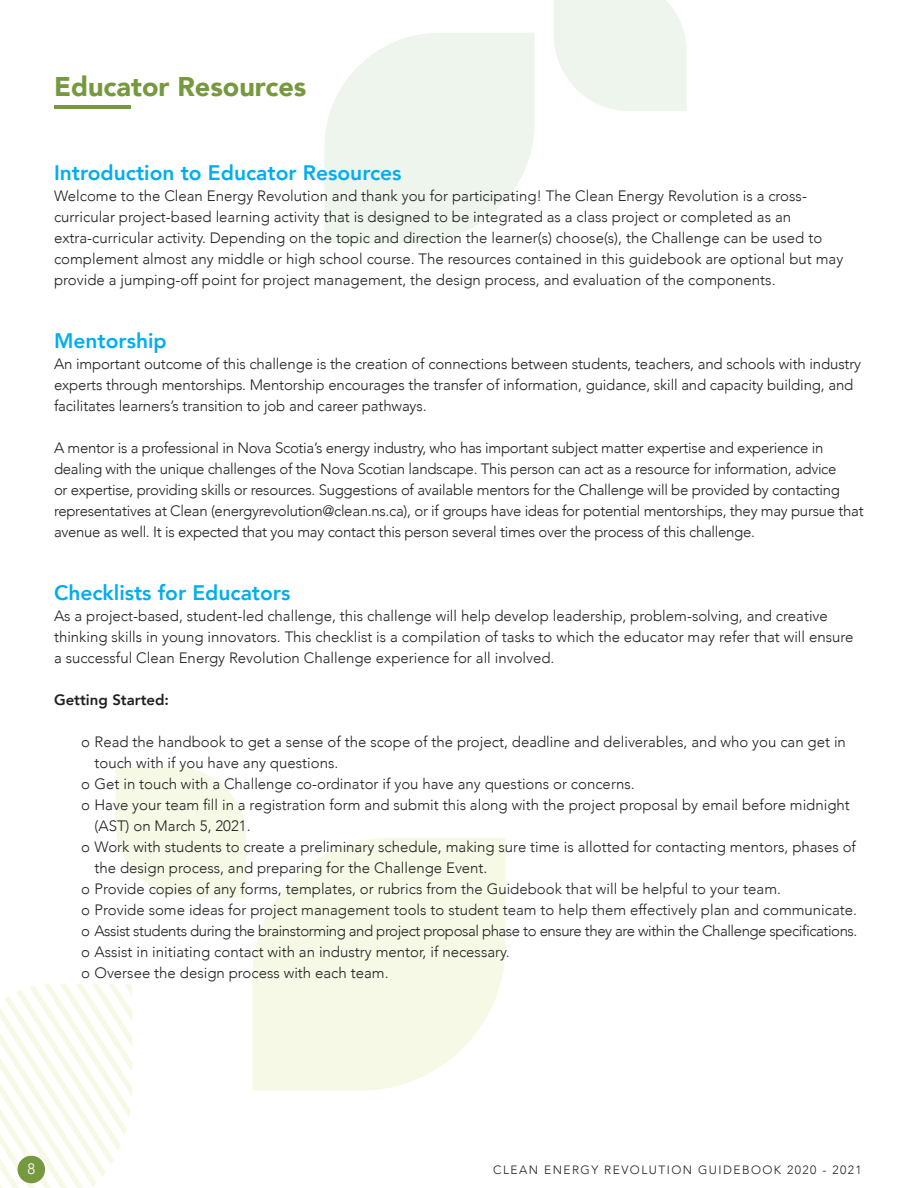
<style>
.page{position:relative;width:918px;height:1188px;background:#fff}
.page>*{position:absolute;margin:0;border:0;box-sizing:border-box;transform-origin:0 0}
.main_title{font:900 27px "Avenir";color:#76993f}
.subtitle{font:800 21px "Avenir";color:#00aeef}
.body{font:300 15px/21px "Avenir";color:#231f20}
.body-2{font:300 15px/21px "Avenir";letter-spacing:-.02em;color:#231f20}
.body-3{font:300 15px "Avenir";letter-spacing:-.03em;color:#231f20}
.body-4{font:800 15px "Avenir";color:#231f20}
.t1{font:300 15px "Avenir";color:#fff}
.t2{font:300 12px "Avenir";letter-spacing:.12em;color:#231f20}
</style>
<div class="page">
<svg style="left:0;top:984px;width:132px;height:204px"></svg>
<svg style="left:252px;top:838px;width:253px;height:253px;background:#f6f9e8"></svg>
<svg style="left:116px;top:767px;width:131px;height:131px;background:#f6f9e8"></svg>
<svg style="left:554px;top:0;width:133px;height:111px;background:#eef6ee"></svg>
<svg style="left:324px;top:33px;width:211px;height:210px;background:#eff6ef"></svg>
<hr style="left:54px;top:105px;width:76px;height:4px;background:#76993f">
<div style="left:18px;top:1156px;width:27px;height:27px;background:#76993f;border-radius:50%"></div>
<p class="main_title" style="left:54px;top:63px;width:254px">Educator Resources</p>
<p class="subtitle" style="left:54px;top:156px;width:349px">Introduction to Educator Resources</p>
<p class="body" style="left:54px;top:185px;width:791px">Welcome to the Clean Energy Revolution and thank you for participating! The Clean Energy Revolution is a cross&shy;curricular project-based learning activity that is designed to be integrated as a class project or completed as an extra-curricular activity. Depending on the topic and direction the learner(s) choose(s), the Challenge can be used to complement almost any middle or high school course. The resources contained in this guidebook are optional but may provide a jumping-off point for project management, the design process, and evaluation of the components.</p>
<p class="subtitle" style="left:54px;top:324px;width:114px">Mentorship</p>
<p class="body" style="left:54px;top:353px;width:809px">An important outcome of this challenge is the creation of connections between students, teachers, and schools with industry experts through mentorships. Mentorship encourages the transfer of information, guidance, skill and capacity building, and facilitates learners’s transition to job and career pathways.</p>
<p class="body-2" style="left:54px;top:437px;width:811px">A mentor is a professional in Nova Scotia’s energy industry, who has important subject matter expertise and experience in dealing with the unique challenges of the Nova Scotian landscape. This person can act as a resource for information, advice<br>or expertise, providing skills or resources. Suggestions of available mentors for the Challenge will be provided by contacting representatives at Clean (energyrevolution@clean.ns.ca), or if groups have ideas for potential mentorships, they may pursue that avenue as well. It is expected that you may contact this person several times over the process of this challenge.</p>
<p class="subtitle" style="left:54px;top:576px;width:238px">Checklists for Educators</p>
<p class="body" style="left:54px;top:605px;width:801px">As a project-based, student-led challenge, this challenge will help develop leadership, problem-solving, and creative thinking skills in young innovators. This checklist is a compilation of tasks to which the educator may refer that will ensure a successful Clean Energy Revolution Challenge experience for all involved.</p>
<p class="body-4" style="left:54px;top:688px;width:117px">Getting Started:</p>
<p class="body" style="left:94px;top:731px;width:753px;text-indent:-14px">o Read the handbook to get a sense of the scope of the project, deadline and deliverables, and who you can get in touch with if you have any questions.</p>
<p class="body" style="left:81px;top:773px;width:555px">o Get in touch with a Challenge co-ordinator if you have any questions or concerns.</p>
<p class="body" style="left:94px;top:794px;width:757px;text-indent:-14px">o Have your team fill in a registration form and submit this along with the project proposal by email before midnight (AST) on March 5, 2021.</p>
<p class="body" style="left:94px;top:836px;width:763px;text-indent:-14px">o Work with students to create a preliminary schedule, making sure time is allotted for contacting mentors, phases of the design process, and preparing for the Challenge Event.</p>
<p class="body" style="left:81px;top:878px;width:702px">o Provide copies of any forms, templates, or rubrics from the Guidebook that will be helpful to your team.</p>
<p class="body" style="left:81px;top:899px;width:778px">o Provide some ideas for project management tools to student team to help them effectively plan and communicate.</p>
<p class="body-3" style="left:81px;top:922px;width:778px">o Assist students during the brainstorming and project proposal phase to ensure they are within the Challenge specifications.</p>
<p class="body" style="left:81px;top:941px;width:430px">o Assist in initiating contact with an industry mentor, if necessary.</p>
<p class="body" style="left:81px;top:962px;width:309px">o Oversee the design process with each team.</p>
<p class="t1" style="left:27px;top:1160px;width:9px">8</p>
<p class="t2" style="left:493px;top:1163px;width:370px">CLEAN ENERGY REVOLUTION GUIDEBOOK 2020 - 2021</p>
</div>
